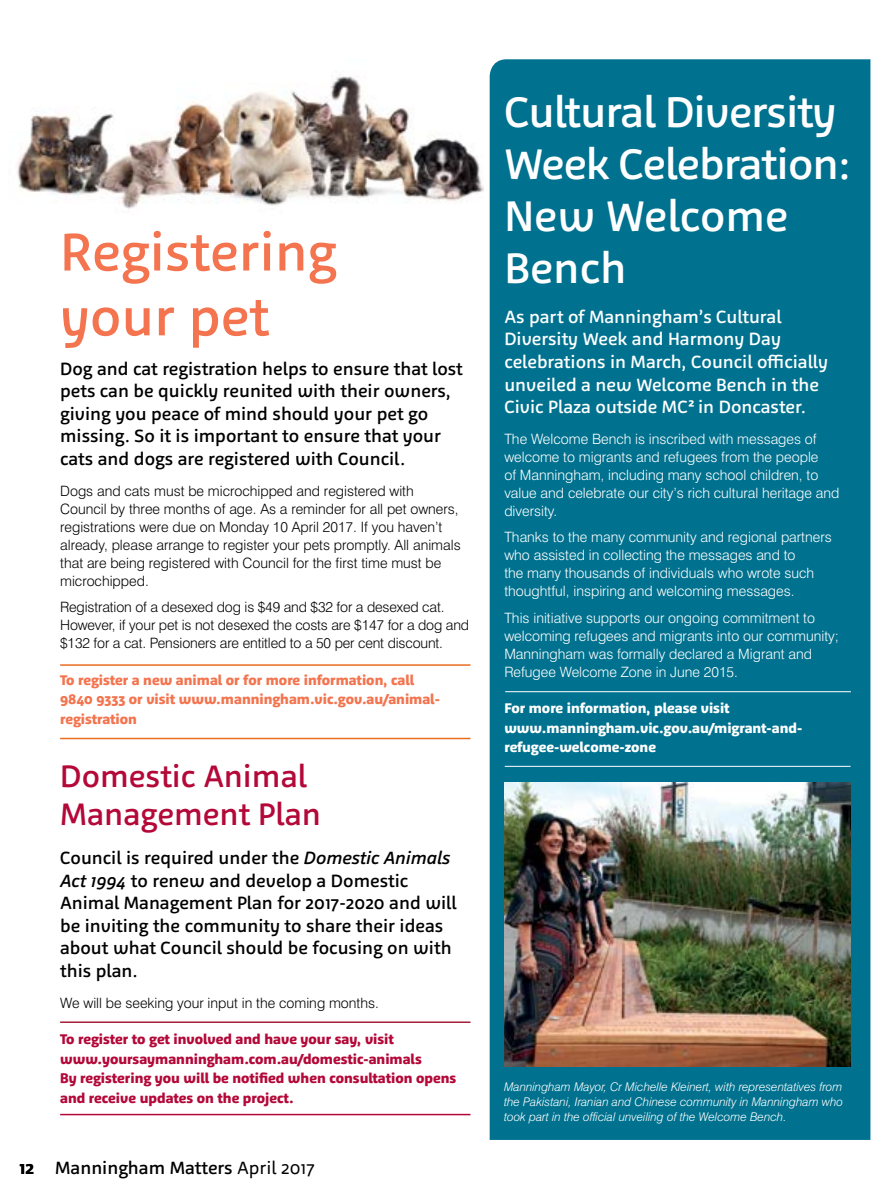
<style>
.page{position:relative;width:893px;height:1191px;background:#fff}
.page>*{position:absolute;margin:0;border:0;box-sizing:border-box;transform-origin:0 0}
.t1{font:500 54px/64.8px "Agile";color:#f3744e}
.t2{font:500 43.5px/52.2px "Agile";letter-spacing:-.02em;color:#fff}
.t3{font:500 31.5px/37.8px "Agile";color:#b30838}
.t4{font:500 18px/22.5px "Agile";color:#000}
.t5{font:500 18px/22.5px "Agile";color:#fff}
.t6{font:300 14.25px/18px "Swiss 721 BT";color:#fff}
.t7{font:300 14.25px/18px "Swiss 721 BT";color:#000}
.t8{font:800 14.25px/19.5px "Agile";color:#b30838}
.t9{font:800 14.25px/19.5px "Agile";color:#f3744e}
.t10{font:800 14.25px/19.5px "Agile";color:#fff}
.t11{font:italic 300 12px/15px "Swiss 721 BT";color:#fff;text-align:justify}
.s1{font-style:italic}
.s2{font-weight:700}
.s3{font-weight:400}
</style>
<div class="page">
<div style="left:490px;top:59px;width:380px;height:1081px;background:#00728f"></div>
<img style="left:504px;top:782px;width:347px;height:285px">
<hr style="left:505px;top:691px;width:346px;height:1px;background:#fff">
<hr style="left:505px;top:766px;width:346px;height:1px;background:#fff">
<img style="left:17px;top:76px;width:466px;height:133px">
<hr style="left:60px;top:664px;width:410px;height:2px;background:#e86d1f">
<hr style="left:60px;top:737px;width:410px;height:2px;background:#e86d1f">
<hr style="left:60px;top:1021px;width:410px;height:2px;background:#a51e36">
<hr style="left:60px;top:1113px;width:410px;height:2px;background:#b30838">
<h1 class="t1" style="left:60px;top:219px;width:278px">Registering your pet</h1>
<p class="t4" style="left:60px;top:357px;width:404px">Dog and cat registration helps to ensure that lost pets can be quickly reunited with their owners, giving you peace of mind should your pet go missing. So it is important to ensure that your cats and dogs are registered with Council.</p>
<p class="t7" style="left:60px;top:481px;width:402px">Dogs and cats must be microchipped and registered with Council by three months of age. As a reminder for all pet owners, registrations were due on Monday 10 April 2017. If you haven’t already, please arrange to register your pets promptly. All animals that are being registered with Council for the first time must be microchipped.</p>
<p class="t7" style="left:60px;top:598px;width:410px">Registration of a desexed dog is $49 and $32 for a desexed cat.<br>However, if your pet is not desexed the costs are $147 for a dog and $132 for a cat. Pensioners are entitled to a 50 per cent discount.</p>
<p class="t9" style="left:60px;top:670px;width:381px">To register a new animal or for more information, call<br>9840 9333 or visit www.manningham.vic.gov.au/animal&shy;registration</p>
<h3 class="t3" style="left:60px;top:757px;width:262px">Domestic Animal<br>Management Plan</h3>
<p class="t4" style="left:60px;top:847px;width:398px">Council is required under the <span class="s1">Domestic Animals Act 1994</span> to renew and develop a Domestic Animal Management Plan for 2017-2020 and will be inviting the community to share their ideas about what Council should be focusing on with this plan.</p>
<p class="t7" style="left:60px;top:993px;width:320px">We will be seeking your input in the coming months.</p>
<p class="t8" style="left:60px;top:1029px;width:398px">To register to get involved and have your say, visit www.yoursaymanningham.com.au/domestic-animals<br>By registering you will be notified when consultation opens and receive updates on the project.</p>
<p class="t4" style="left:20px;top:1156px;width:297px"><span class="s2">12</span> Manningham Matters <span class="s3">April 2017</span></p>
<h2 class="t2" style="left:504px;top:85px;width:348px">Cultural Diversity<br>Week Celebration:<br>New Welcome<br>Bench</h2>
<p class="t5" style="left:504px;top:305px;width:325px">As part of Manningham’s Cultural Diversity Week and Harmony Day celebrations in March, Council officially unveiled a new Welcome Bench in the Civic Plaza outside MC² in Doncaster.</p>
<p class="t6" style="left:504px;top:429px;width:337px">The Welcome Bench is inscribed with messages of welcome to migrants and refugees from the people<br>of Manningham, including many school children, to value and celebrate our city’s rich cultural heritage and diversity.</p>
<p class="t6" style="left:504px;top:528px;width:329px">Thanks to the many community and regional partners who assisted in collecting the messages and to<br>the many thousands of individuals who wrote such thoughtful, inspiring and welcoming messages.</p>
<p class="t6" style="left:504px;top:608px;width:336px">This initiative supports our ongoing commitment to welcoming refugees and migrants into our community; Manningham was formally declared a Migrant and Refugee Welcome Zone in June 2015.</p>
<p class="t10" style="left:504px;top:698px;width:299px">For more information, please visit www.manningham.vic.gov.au/migrant-and&shy;refugee-welcome-zone</p>
<p class="t11" style="left:504px;top:1079px;width:341px">Manningham Mayor, Cr Michelle Kleinert, with representatives from the Pakistani, Iranian and Chinese community in Manningham who took part in the official unveiling of the Welcome Bench.</p>
</div>
